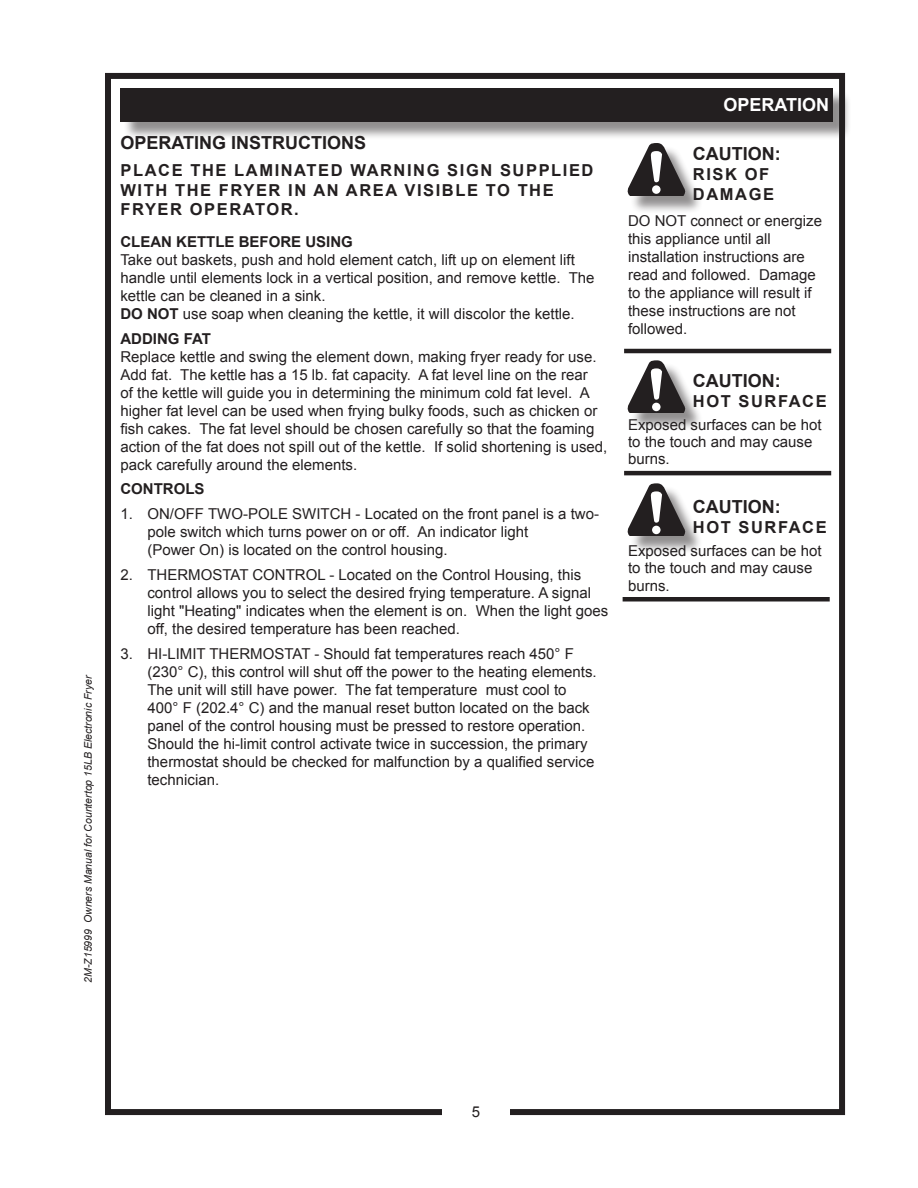
<style>
.page{position:relative;width:918px;height:1188px;background:#fff}
.page>*{position:absolute;margin:0;border:0;box-sizing:border-box;transform-origin:0 0}
.CAUTION__Header_text{font:700 18px "Arial";color:#231f20}
.Headings{font:700 18px "Arial";color:#231f20}
.t1{font:700 18px "Arial";color:#fff}
.CAUTION__Sub_Header{font:700 16.5px/19.8px "Arial";letter-spacing:.095em;color:#231f20}
.Numbered_-_Text{font:15px/18px "Arial";color:#231f20}
.Body_Text_-_no_space{font:15px/18px "Arial";color:#231f20}
.Body_Text{font:15px/18px "Arial";color:#231f20}
.SUB-HEADING{font:700 15px "Arial";color:#231f20}
.t2{font:italic 10.5px "Arial";color:#231f20}
.s1{font-weight:700}
</style>
<div class="page">
<div style="left:105px;top:73px;width:740px;height:1042px;border:6px solid #231f20"></div>
<div style="left:442px;top:1102px;width:68px;height:21px;background:#fff"></div>
<div style="left:123px;top:90px;width:729px;height:50px;background:#231f20;opacity:.5"></div>
<div style="left:120px;top:88px;width:713px;height:34px;background:#231f20"></div>
<div style="left:631px;top:146px;width:73px;height:68px;background:#231f20;opacity:.5"></div>
<svg style="left:627px;top:143px;width:59px;height:52px"></svg>
<div style="left:652px;top:185px;width:9px;height:9px;background:#fff;border-radius:50%"></div>
<div style="left:631px;top:363px;width:73px;height:68px;background:#231f20;opacity:.5"></div>
<svg style="left:627px;top:360px;width:59px;height:52px"></svg>
<div style="left:652px;top:403px;width:9px;height:8px;background:#fff;border-radius:50%"></div>
<div style="left:631px;top:486px;width:73px;height:68px;background:#231f20;opacity:.5"></div>
<svg style="left:627px;top:483px;width:59px;height:52px"></svg>
<div style="left:652px;top:526px;width:9px;height:8px;background:#fff;border-radius:50%"></div>
<hr style="left:624px;top:349px;width:207px;height:4px;background:#231f20">
<hr style="left:624px;top:471px;width:207px;height:4px;background:#231f20">
<div style="left:623px;top:597px;width:207px;height:5px;background:#231f20"></div>
<p class="t2" style="left:81px;top:983px;width:309px;rotate:-90deg">2M-Z15999 Owners Manual for Countertop 15LB Electronic Fryer</p>
<p class="Headings" style="left:120px;top:131px;width:247px">OPERATING INSTRUCTIONS</p>
<p class="CAUTION__Sub_Header" style="left:120px;top:161px;width:475px">PLACE THE LAMINATED WARNING SIGN SUPPLIED<br>WITH THE FRYER IN AN AREA VISIBLE TO THE<br>FRYER OPERATOR.</p>
<p class="SUB-HEADING" style="left:120px;top:232px;width:234px">CLEAN KETTLE BEFORE USING</p>
<p class="Body_Text" style="left:120px;top:251px;width:476px">Take out baskets, push and hold element catch, lift up on element lift handle until elements lock in a vertical position, and remove kettle. The kettle can be cleaned in a sink.</p>
<p class="Body_Text_-_no_space" style="left:120px;top:305px;width:456px"><span class="s1">DO NOT</span> use soap when cleaning the kettle, it will discolor the kettle.</p>
<p class="SUB-HEADING" style="left:120px;top:328px;width:92px">ADDING FAT</p>
<p class="Body_Text_-_no_space" style="left:120px;top:347px;width:488px">Replace kettle and swing the element down, making fryer ready for use.<br>Add fat. The kettle has a 15 lb. fat capacity. A fat level line on the rear<br>of the kettle will guide you in determining the minimum cold fat level. A higher fat level can be used when frying bulky foods, such as chicken or fish cakes. The fat level should be chosen carefully so that the foaming action of the fat does not spill out of the kettle. If solid shortening is used, pack carefully around the elements.</p>
<p class="SUB-HEADING" style="left:120px;top:479px;width:86px">CONTROLS</p>
<p class="Numbered_-_Text" style="left:147px;top:505px;width:453px;text-indent:-27px">1. ON/OFF TWO-POLE SWITCH - Located on the front panel is a two&shy;pole switch which turns power on or off. An indicator light<br>(Power On) is located on the control housing.</p>
<p class="Numbered_-_Text" style="left:147px;top:566px;width:462px;text-indent:-27px">2. THERMOSTAT CONTROL - Located on the Control Housing, this control allows you to select the desired frying temperature. A signal light "Heating" indicates when the element is on. When the light goes off, the desired temperature has been reached.</p>
<p class="Numbered_-_Text" style="left:147px;top:645px;width:451px;text-indent:-27px">3. HI-LIMIT THERMOSTAT - Should fat temperatures reach 450° F (230° C), this control will shut off the power to the heating elements.<br>The unit will still have power. The fat temperature must cool to 400° F (202.4° C) and the manual reset button located on the back panel of the control housing must be pressed to restore operation.<br>Should the hi-limit control activate twice in succession, the primary thermostat should be checked for malfunction by a qualified service technician.</p>
<p class="t1" style="left:723px;top:93px;width:107px">OPERATION</p>
<p class="CAUTION__Header_text" style="left:693px;top:142px;width:89px">CAUTION:</p>
<p class="CAUTION__Sub_Header" style="left:693px;top:165px;width:78px">RISK OF</p>
<p class="CAUTION__Sub_Header" style="left:693px;top:184px;width:83px">DAMAGE</p>
<p class="Numbered_-_Text" style="left:628px;top:212px;width:195px">DO NOT connect or energize this appliance until all</p>
<p class="Numbered_-_Text" style="left:628px;top:248px;width:189px">installation instructions are read and followed. Damage to the appliance will result if these instructions are not</p>
<p class="Numbered_-_Text" style="left:628px;top:320px;width:61px">followed.</p>
<p class="CAUTION__Header_text" style="left:693px;top:369px;width:89px">CAUTION:</p>
<p class="CAUTION__Sub_Header" style="left:693px;top:391px;width:135px">HOT SURFACE</p>
<p class="Body_Text" style="left:628px;top:417px;width:195px;line-height:16.8px">Exposed surfaces can be hot to the touch and may cause burns.</p>
<p class="CAUTION__Header_text" style="left:693px;top:494px;width:89px">CAUTION:</p>
<p class="CAUTION__Sub_Header" style="left:693px;top:517px;width:135px">HOT SURFACE</p>
<p class="Body_Text" style="left:628px;top:542px;width:195px;line-height:17.4px">Exposed surfaces can be hot to the touch and may cause burns.</p>
<p class="Numbered_-_Text" style="left:472px;top:1103px;width:10px">5</p>
</div>
